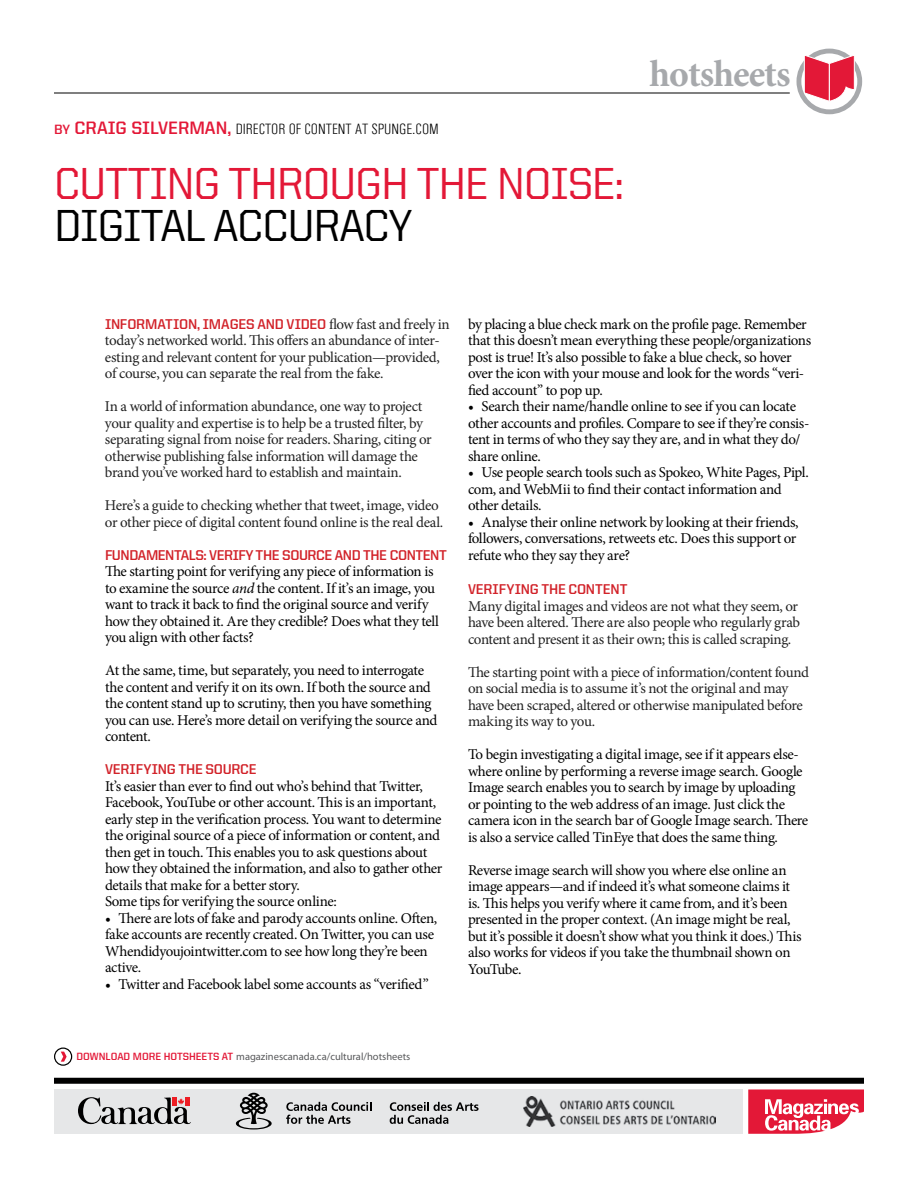
<style>
.page{position:relative;width:918px;height:1188px;background:#fff}
.page>*{position:absolute;margin:0;border:0;box-sizing:border-box;transform-origin:0 0}
.t1{font:500 45px "United Sans Reg";letter-spacing:-.03em;color:#e31837}
.t2{font:500 45px "United Sans Reg";letter-spacing:-.03em;color:#000}
.t3{font:700 37.65px "Minion Pro";letter-spacing:-.025em;color:#a7a9ac}
.t4{font:15px/16.5px "Minion Pro";letter-spacing:-.025em;color:#000}
.t5{font:15px/16.5px "Minion Pro";letter-spacing:-.025em;color:#222}
.t6{font:300 condensed 15px "Univers";color:#000}
.t7{font:700 14.25px "United Sans Reg";letter-spacing:-.02em;color:#d2232a}
.t8{font:10.5px "Myriad Pro";color:#58595b}
.s1{font-family:"United Sans Reg";font-weight:700;font-stretch:normal;font-size:13.5px;color:#e31837}
.s2{font-family:"United Sans Reg";font-weight:700;font-stretch:normal;font-size:18px;color:#e31837}
.s3{font-family:"Minion Pro";font-weight:400;font-size:15px;color:#222}
.s4{font-style:italic}
.s5{font-family:"United Sans Reg";font-weight:700;color:#e31837}
</style>
<div class="page">
<div style="left:796px;top:49px;width:66px;height:65px;border:5px solid #a7a9ac;border-radius:50%"></div>
<svg style="left:803px;top:54px;width:52px;height:48px"></svg>
<svg style="left:748px;top:1089px;width:116px;height:45px"></svg>
<div style="left:54px;top:1089px;width:689px;height:45px;background:#e6e7e8"></div>
<img style="left:524px;top:1097px;width:191px;height:29px">
<svg style="left:78px;top:1097px;width:113px;height:27px"></svg>
<svg style="left:236px;top:1093px;width:36px;height:36px"></svg>
<svg style="left:286px;top:1102px;width:85px;height:22px"></svg>
<svg style="left:390px;top:1102px;width:89px;height:22px"></svg>
<div style="left:54px;top:1078px;width:810px;height:6px;background:#000"></div>
<hr style="left:54px;top:93px;width:736px;height:1px;background:#000">
<svg style="left:55px;top:1048px;width:17px;height:17px"></svg>
<div style="left:54px;top:1048px;width:18px;height:18px;border:1px solid #000;border-radius:50%"></div>
<svg style="left:61px;top:1052px;width:6px;height:10px"></svg>
<p class="t6" style="left:54px;top:120px;width:386px"><span class="s1">BY</span> <span class="s2">CRAIG SILVERMAN,</span> DIRECTOR OF CONTENT AT SPUNGE.COM</p>
<h1 class="t1" style="left:54px;top:159px;width:572px">CUTTING THROUGH THE NOISE:</h1>
<h1 class="t2" style="left:54px;top:201px;width:360px">DIGITAL ACC URACY</h1>
<h2 class="t3" style="left:649px;top:47px;width:143px">hotsheets</h2>
<p class="t7" style="left:105px;top:316px;width:346px">INFORMATION, IMAGES AND VIDEO <span class="s3">flow fast and freely in</span></p>
<p class="t5" style="left:105px;top:332px;width:337px;text-align:justify">today’s networked world. This offers an abundance of inter&shy;esting and relevant content for your publication—provided, of course, you can separate the real from the fake.</p>
<p class="t5" style="left:105px;top:398px;width:328px">In a world of information abundance, one way to project your quality and expertise is to help be a trusted filter, by separating signal from noise for readers. Sharing, citing or otherwise publishing false information will damage the brand you’ve worked hard to establish and maintain.</p>
<p class="t5" style="left:105px;top:497px;width:340px">Here’s a guide to checking whether that tweet, image, video or other piece of digital content found online is the real deal.</p>
<p class="t7" style="left:105px;top:547px;width:343px">FUNDAMENTALS: VERIFY THE SOURCE AND THE CONTENT</p>
<p class="t4" style="left:105px;top:563px;width:336px">The starting point for verifying any piece of information is to examine the source <span class="s4">and</span> the content. If it’s an image, you want to track it back to find the original source and verify how they obtained it. Are they credible? Does what they tell you align with other facts?</p>
<p class="t4" style="left:105px;top:662px;width:334px">At the same, time, but separately, you need to interrogate the content and verify it on its own. If both the source and the content stand up to scrutiny, then you have something you can use. Here’s more detail on verifying the source and content.</p>
<p class="t7" style="left:105px;top:762px;width:153px">VERIFYING THE SOURCE</p>
<p class="t4" style="left:105px;top:778px;width:339px">It’s easier than ever to find out who’s behind that Twitter, Facebook, YouTube or other account. This is an important, early step in the verification process. You want to determine the original source of a piece of information or content, and then get in touch. This enables you to ask questions about how they obtained the information, and also to gather other details that make for a better story.<br>Some tips for verifying the source online:</p>
<p class="t4" style="left:105px;top:910px;width:334px">• There are lots of fake and parody accounts online. Often, fake accounts are recently created. On Twitter, you can use Whendidyoujointwitter.com to see how long they’re been active.</p>
<p class="t4" style="left:105px;top:976px;width:325px">• Twitter and Facebook label some accounts as “verified”</p>
<p class="t4" style="left:468px;top:316px;width:345px">by placing a blue check mark on the profile page. Remember that this doesn’t mean everything these people/organizations post is true! It’s also possible to fake a blue check, so hover over the icon with your mouse and look for the words “veri&shy;fied account” to pop up.</p>
<p class="t4" style="left:468px;top:398px;width:343px">• Search their name/handle online to see if you can locate other accounts and profiles. Compare to see if they’re consis&shy;tent in terms of who they say they are, and in what they do/ share online.</p>
<p class="t4" style="left:468px;top:464px;width:342px">• Use people search tools such as Spokeo, White Pages, Pipl. com, and WebMii to find their contact information and other details.</p>
<p class="t4" style="left:468px;top:514px;width:332px">• Analyse their online network by looking at their friends, followers, conversations, retweets etc. Does this support or refute who they say they are?</p>
<p class="t7" style="left:468px;top:582px;width:161px">VERIFYING THE CONTENT</p>
<p class="t5" style="left:468px;top:598px;width:334px">Many digital images and videos are not what they seem, or have been altered. There are also people who regularly grab content and present it as their own; this is called scraping.</p>
<p class="t5" style="left:468px;top:664px;width:343px">The starting point with a piece of information/content found on social media is to assume it’s not the original and may have been scraped, altered or otherwise manipulated before making its way to you.</p>
<p class="t4" style="left:468px;top:746px;width:342px">To begin investigating a digital image, see if it appears else&shy;where online by performing a reverse image search. Google Image search enables you to search by image by uploading or pointing to the web address of an image. Just click the camera icon in the search bar of Google Image search. There is also a service called TinEye that does the same thing.</p>
<p class="t4" style="left:468px;top:862px;width:335px">Reverse image search will show you where else online an image appears—and if indeed it’s what someone claims it is. This helps you verify where it came from, and it’s been presented in the proper context. (An image might be real, but it’s possible it doesn’t show what you think it does.) This also works for videos if you take the thumbnail shown on YouTube.</p>
<p class="t8" style="left:77px;top:1050px;width:335px"><span class="s5">DOWNLOAD MORE HOTSHEETS AT</span> magazinescanada.ca/cultural/hotsheets</p>
</div>
